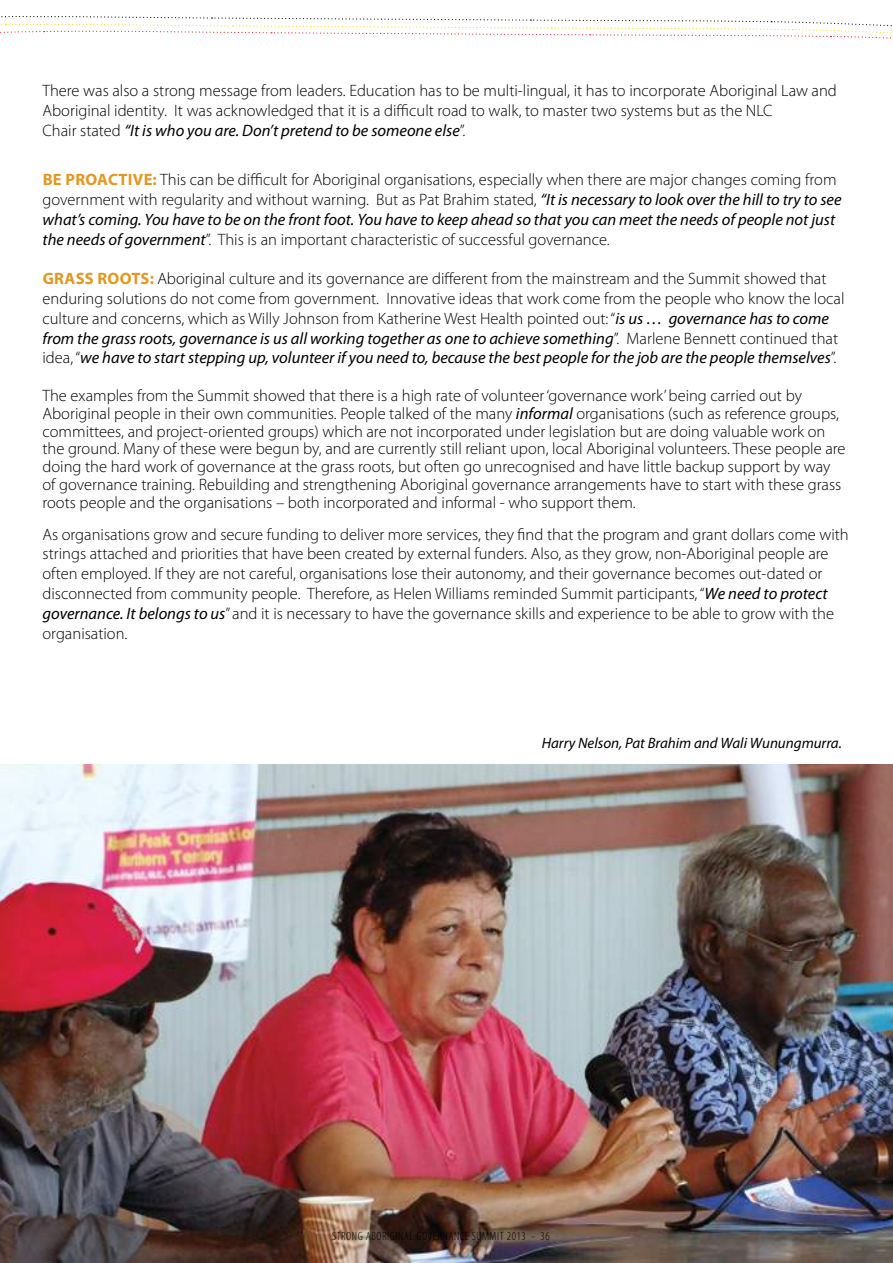
<style>
.page{position:relative;width:893px;height:1263px;background:#fff}
.page>*{position:absolute;margin:0;border:0;box-sizing:border-box;transform-origin:0 0}
.t1{font:300 16.5px/19.8px "Myriad Pro";color:#000}
.t2{font:700 16.5px "Myriad Pro";letter-spacing:.02em;color:#e49720}
.t3{font:italic 15px "Myriad Pro";color:#000}
.t4{font:300 condensed 12px "Myriad Pro";letter-spacing:.05em;color:#000}
.s1{font-weight:400;font-style:italic}
.s2{font-weight:700;color:#e49720}
</style>
<div class="page">
<svg style="left:0;top:16px;width:892px;height:23px"></svg>
<img style="left:0;top:764px;width:893px;height:499px">
<p class="t1" style="left:43px;top:80px;width:796px">There was also a strong message from leaders. Education has to be multi-lingual, it has to incorporate Aboriginal Law and<br>Aboriginal identity. It was acknowledged that it is a difficult road to walk, to master two systems but as the NLC<br>Chair stated <span class="s1">“It is who you are. Don’t pretend to be someone else</span>”.</p>
<p class="t2" style="left:43px;top:169px;width:53px">BE PROACTI</p>
<p class="t1" style="left:43px;top:170px;width:800px;text-indent:90px"><span class="s2">VE:</span> This can be difficult for Aboriginal organisations, especially when there are major changes coming from government with regularity and without warning. But as Pat Brahim stated, <span class="s1">“It is necessary to look over the hill to try to see what’s coming. You have to be on the front foot. You have to keep ahead so that you can meet the needs of people not just the needs of government</span>”. This is an important characteristic of successful governance.</p>
<p class="t2" style="left:43px;top:268px;width:33px">GRASS</p>
<p class="t2" style="left:97px;top:268px;width:12px">ROOTS</p>
<p class="t1" style="left:43px;top:269px;width:804px;text-indent:107px"><span class="s2">:</span> Aboriginal culture and its governance are different from the mainstream and the Summit showed that enduring solutions do not come from government. Innovative ideas that work come from the people who know the local culture and concerns, which as Willy Johnson from Katherine West Health pointed out: “<span class="s1">is us … governance has to come from the grass roots, governance is us all working together as one to achieve something</span>”. Marlene Bennett continued that idea, “<span class="s1">we have to start stepping up, volunteer if you need to, because the best people for the job are the people themselves</span>”.</p>
<p class="t1" style="left:43px;top:386px;width:804px;line-height:17.9px">The examples from the Summit showed that there is a high rate of volunteer ‘governance work’ being carried out by Aboriginal people in their own communities. People talked of the many <span class="s1">informal</span> organisations (such as reference groups, committees, and project-oriented groups) which are not incorporated under legislation but are doing valuable work on the ground. Many of these were begun by, and are currently still reliant upon, local Aboriginal volunteers. These people are doing the hard work of governance at the grass roots, but often go unrecognised and have little backup support by way of governance training. Rebuilding and strengthening Aboriginal governance arrangements have to start with these grass roots people and the organisations – both incorporated and informal - who support them.</p>
<p class="t1" style="left:43px;top:524px;width:808px">As organisations grow and secure funding to deliver more services, they find that the program and grant dollars come with strings attached and priorities that have been created by external funders. Also, as they grow, non-Aboriginal people are often employed. If they are not careful, organisations lose their autonomy, and their governance becomes out-dated or disconnected from community people. Therefore, as Helen Williams reminded Summit participants, “<span class="s1">We need to protect governance. It belongs to us</span>” and it is necessary to have the governance skills and experience to be able to grow with the organisation.</p>
<p class="t3" style="left:542px;top:733px;width:302px">Harry Nelson, Pat Brahim and Wali Wunungmurra.</p>
<p class="t4" style="left:332px;top:1229px;width:219px">STRONG ABORIGINAL GOVERNANCE SUMMIT 2013 - 36</p>
</div>
